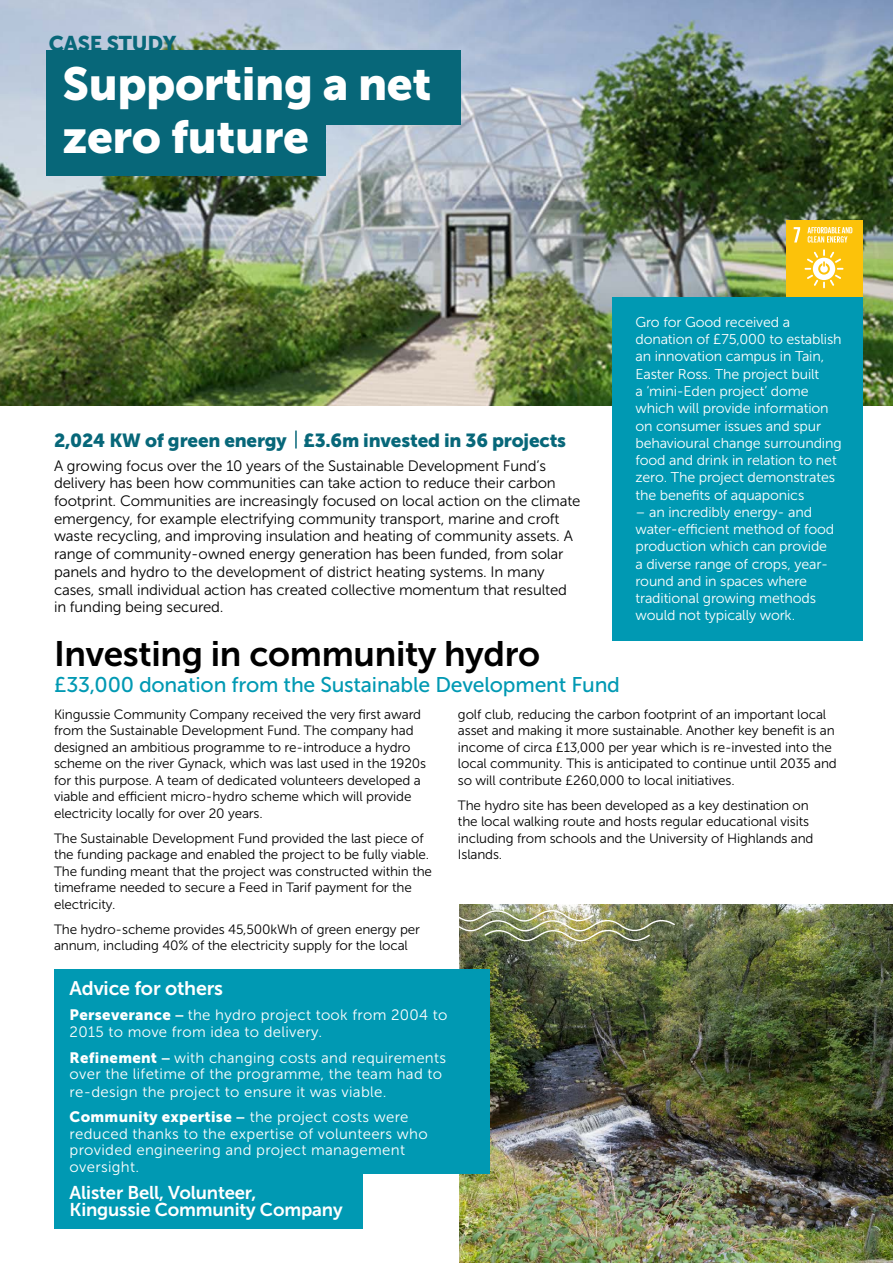
<style>
.page{position:relative;width:893px;height:1263px;background:#fff}
.page>*{position:absolute;margin:0;border:0;box-sizing:border-box;transform-origin:0 0}
.t1{font:46.05px/52.8px "Museo Sans 900";letter-spacing:-.01em;color:#fff}
.t2{font:35.25px "Museo Sans 700";letter-spacing:-.01em;color:#000}
.t3{font:21.3px "Museo Sans 500";letter-spacing:-.01em;color:#0099b3}
.t4{font:21.3px "Museo Sans 900";letter-spacing:-.01em;color:#076779}
.t5{font:19.65px "Museo Sans 700";letter-spacing:-.01em;color:#fff}
.t6{font:18.9px "Museo Sans 900";letter-spacing:-.01em;color:#076779}
.t7{font:18.45px/16.5px "Museo Sans 700";letter-spacing:-.01em;color:#fff}
.t8{font:15px/17.7px "Museo Sans 300";letter-spacing:-.01em;color:#000}
.t9{font:15px/16.5px "Museo Sans 300";letter-spacing:.02em;color:#fff}
.t10{font:14.25px/17.2px "Museo Sans 300";letter-spacing:-.01em;color:#fff}
.t11{font:13.5px/16.5px "Museo Sans 300";letter-spacing:-.01em;color:#000}
.s1{font-family:"Museo Sans 900"}
.s2{font-family:"Museo Sans 700";font-size:14.25px}
</style>
<div class="page">
<img style="left:0;top:0;width:893px;height:405px">
<div style="left:612px;top:297px;width:250px;height:343px;background:#0099b3"></div>
<div style="left:47px;top:50px;width:414px;height:74px;background:#076779"></div>
<div style="left:47px;top:118px;width:279px;height:58px;background:#076779"></div>
<svg style="left:295px;top:431px;width:2px;height:17px"></svg>
<div style="left:786px;top:221px;width:76px;height:76px;background:#fcc20a"></div>
<svg style="left:794px;top:227px;width:6px;height:15px"></svg>
<svg style="left:804px;top:249px;width:39px;height:39px"></svg>
<svg style="left:807px;top:227px;width:45px;height:16px"></svg>
<img style="left:459px;top:905px;width:434px;height:358px">
<div style="left:54px;top:1156px;width:309px;height:73px;background:#0099b3"></div>
<div style="left:54px;top:969px;width:436px;height:204px;background:#0099b3"></div>
<img style="left:459px;top:908px;width:216px;height:35px">
<h3 class="t4" style="left:49px;top:32px;width:129px">CASE STUDY</h3>
<h1 class="t1" style="left:63px;top:58px;width:370px">Supporting a net zero future</h1>
<h3 class="t6" style="left:54px;top:429px;width:514px">2,024 KW of green energy £3.6m invested in 36 projects</h3>
<p class="t8" style="left:54px;top:457px;width:528px">A growing focus over the 10 years of the Sustainable Development Fund’s delivery has been how communities can take action to reduce their carbon footprint. Communities are increasingly focused on local action on the climate emergency, for example electrifying community transport, marine and croft waste recycling, and improving insulation and heating of community assets. A range of community-owned energy generation has been funded, from solar panels and hydro to the development of district heating systems. In many cases, small individual action has created collective momentum that resulted in funding being secured.</p>
<h2 class="t2" style="left:54px;top:634px;width:488px">Investing in community hydro</h2>
<h3 class="t3" style="left:54px;top:673px;width:567px">£33,000 donation from the Sustainable Development Fund</h3>
<p class="t10" style="left:635px;top:314px;width:208px">Gro for Good received a donation of £75,000 to establish an innovation campus in Tain,<br>Easter Ross. The project built<br>a ‘mini-Eden project’ dome which will provide information on consumer issues and spur behavioural change surrounding food and drink in relation to net zero. The project demonstrates the benefits of aquaponics</p>
<p class="t10" style="left:635px;top:503px;width:200px">– an incredibly energy- and water-efficient method of food production which can provide a diverse range of crops, year&shy;round and in spaces where traditional growing methods would not typically work.</p>
<p class="t11" style="left:54px;top:706px;width:374px">Kingussie Community Company received the very first award from the Sustainable Development Fund. The company had designed an ambitious programme to re-introduce a hydro scheme on the river Gynack, which was last used in the 1920s for this purpose. A team of dedicated volunteers developed a viable and efficient micro-hydro scheme which will provide electricity locally for over 20 years.</p>
<p class="t11" style="left:54px;top:830px;width:380px">The Sustainable Development Fund provided the last piece of the funding package and enabled the project to be fully viable.<br>The funding meant that the project was constructed within the timeframe needed to secure a Feed in Tarif payment for the electricity.</p>
<p class="t11" style="left:54px;top:921px;width:367px">The hydro-scheme provides 45,500kWh of green energy per annum, including 40% of the electricity supply for the local</p>
<p class="t11" style="left:458px;top:706px;width:380px">golf club, reducing the carbon footprint of an important local asset and making it more sustainable. Another key benefit is an income of circa £13,000 per year which is re-invested into the local community. This is anticipated to continue until 2035 and so will contribute £260,000 to local initiatives.</p>
<p class="t11" style="left:458px;top:797px;width:357px">The hydro site has been developed as a key destination on the local walking route and hosts regular educational visits including from schools and the University of Highlands and Islands.</p>
<h3 class="t5" style="left:70px;top:977px;width:155px">Advice for others</h3>
<p class="t9" style="left:70px;top:1007px;width:379px;line-height:17.1px"><span class="s1">Perseverance</span> <span class="s2">–</span> the hydro project took from 2004 to<br>2015 to move from idea to delivery.</p>
<p class="t9" style="left:70px;top:1049px;width:378px"><span class="s1">Refinement</span> <span class="s2">–</span> with changing costs and requirements over the lifetime of the programme, the team had to re-design the project to ensure it was viable.</p>
<p class="t9" style="left:70px;top:1109px;width:360px"><span class="s1">Community expertise</span> <span class="s2">–</span> the project costs were reduced thanks to the expertise of volunteers who provided engineering and project management oversight.</p>
<h3 class="t7" style="left:70px;top:1184px;width:274px">Alister Bell, Volunteer,<br>Kingussie Community Company</h3>
</div>
